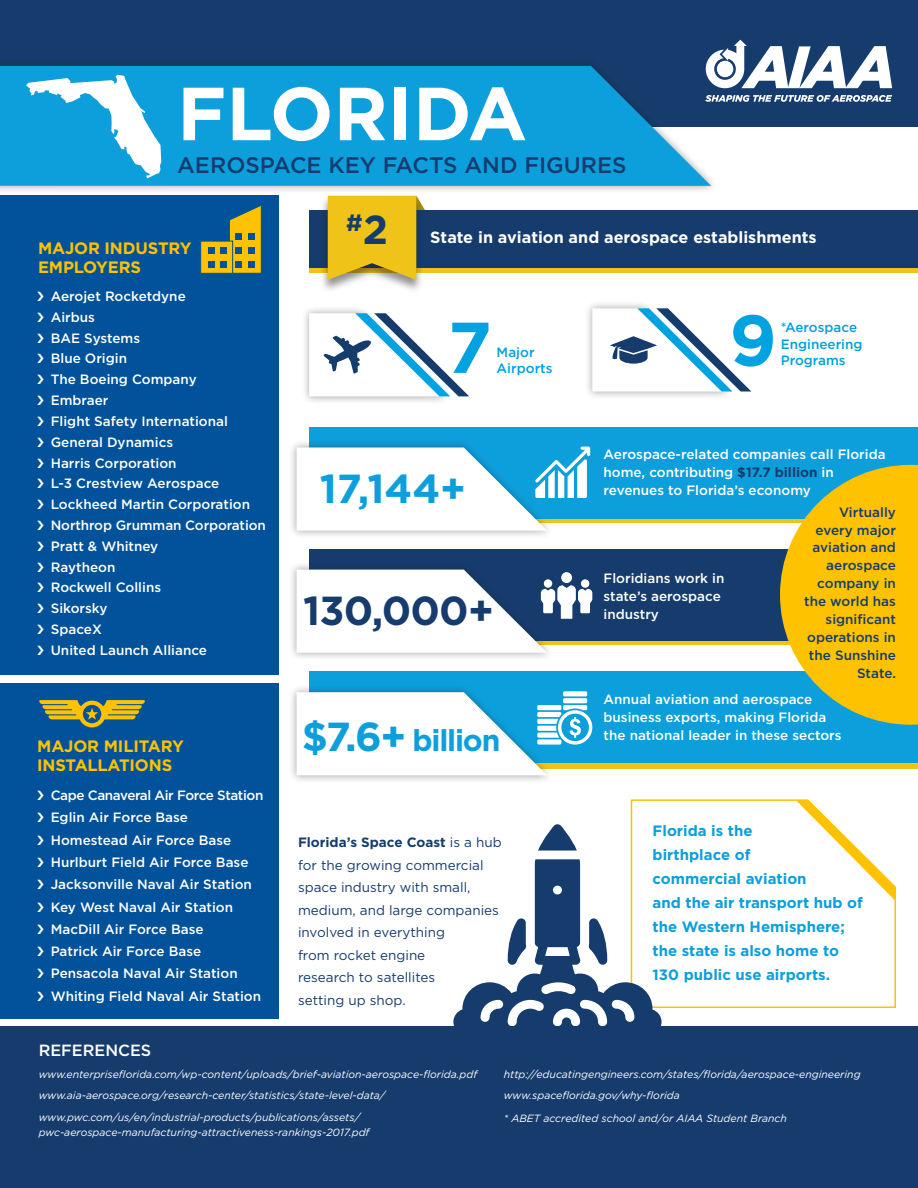
<style>
.page{position:relative;width:918px;height:1188px;background:#fff}
.page>*{position:absolute;margin:0;border:0;box-sizing:border-box;transform-origin:0 0}
.t1{font:700 75px "Gotham";color:#fff}
.t2{font:700 71.7px "Gotham";color:#00a2df}
.t3{font:700 40.5px "Gotham";letter-spacing:-.02em;color:#163c6d}
.t4{font:700 40.5px "Gotham";color:#0c9fdc}
.t5{font:700 30px "Gotham";letter-spacing:-.04em;color:#0c9fdc}
.t6{font:700 23.55px "Gotham";color:#163c6d}
.t7{font:500 22.5px "Gotham";color:#163c6d}
.t8{font:700 16.5px/19.5px "Gotham";letter-spacing:-.01em;color:#fec200}
.t9{font:700 16.2px "Gotham";color:#fff}
.t10{font:500 16.2px "Gotham";color:#fff}
.t11{font:700 15px/24px "Gotham";color:#0c9fdc}
.t12{font:500 13.5px/18px "Gotham";color:#fff}
.t13{font:13.5px/22.5px "Gotham";color:#163c6d}
.t14{font:500 13.5px/18px "Gotham";color:#163c6d;text-align:right}
.t15{font:500 13.5px/16.5px "Gotham";color:#00a2df}
.t16{font:500 13.5px "Gotham";letter-spacing:-.03em;color:#fff}
.t17{font:italic 10.5px/15px "Gotham";color:#fff}
.s1{font-size:40.5px}
.s2{font-weight:700}
.s3{font-weight:700;color:#163c6d}
</style>
<div class="page">
<div style="left:0;top:0;width:918px;height:126px;background:#163c6d"></div>
<div style="left:0;top:58px;width:718px;height:136px;background:#231f20;opacity:.4"></div>
<svg style="left:0;top:66px;width:711px;height:120px;background:#1299d4"></svg>
<svg style="left:26px;top:75px;width:135px;height:103px;background:#53bbe6"></svg>
<div style="left:0;top:1018px;width:918px;height:170px;background:#163c6d"></div>
<div style="left:309px;top:677px;width:609px;height:92px;background:#f0c318"></div>
<div style="left:309px;top:427px;width:609px;height:92px;background:#0c9fdc"></div>
<div style="left:309px;top:549px;width:609px;height:92px;background:#163c6d"></div>
<div style="left:309px;top:672px;width:609px;height:91px;background:#0c9fdc"></div>
<div style="left:288px;top:439px;width:266px;height:100px;background:#231f20;opacity:.4"></div>
<div style="left:288px;top:561px;width:266px;height:100px;background:#231f20;opacity:.4"></div>
<div style="left:288px;top:684px;width:266px;height:100px;background:#231f20;opacity:.4"></div>
<svg style="left:297px;top:570px;width:295px;height:83px"></svg>
<svg style="left:297px;top:691px;width:295px;height:84px"></svg>
<div style="left:309px;top:222px;width:609px;height:51px;background:#f0c318"></div>
<div style="left:309px;top:210px;width:609px;height:58px;background:#163c6d"></div>
<div style="left:320px;top:195px;width:104px;height:98px;background:#231f20;opacity:.5"></div>
<svg style="left:328px;top:196px;width:97px;height:84px;background:#dbb72a"></svg>
<div style="left:301px;top:305px;width:151px;height:100px;background:#231f20;opacity:.4"></div>
<svg style="left:309px;top:313px;width:160px;height:83px"></svg>
<div style="left:584px;top:300px;width:150px;height:100px;background:#231f20;opacity:.4"></div>
<svg style="left:592px;top:308px;width:159px;height:84px"></svg>
<div style="left:0;top:196px;width:279px;height:479px;background:#01529a"></div>
<svg style="left:229px;top:206px;width:32px;height:67px;background:#d5b018"></svg>
<div style="left:235px;top:247px;width:7px;height:7px;background:#01529a"></div>
<div style="left:235px;top:261px;width:7px;height:7px;background:#01529a"></div>
<div style="left:235px;top:233px;width:7px;height:7px;background:#01529a"></div>
<div style="left:248px;top:247px;width:7px;height:7px;background:#01529a"></div>
<div style="left:248px;top:261px;width:7px;height:7px;background:#01529a"></div>
<div style="left:248px;top:233px;width:7px;height:7px;background:#01529a"></div>
<div style="left:200px;top:241px;width:33px;height:33px;background:#fec200;border:1px solid #01529a"></div>
<div style="left:208px;top:247px;width:6px;height:7px;background:#01529a"></div>
<div style="left:208px;top:261px;width:6px;height:7px;background:#01529a"></div>
<div style="left:220px;top:247px;width:7px;height:7px;background:#01529a"></div>
<div style="left:220px;top:261px;width:7px;height:7px;background:#01529a"></div>
<svg style="left:297px;top:447px;width:293px;height:84px"></svg>
<div style="left:0;top:683px;width:279px;height:335px;background:#01529a"></div>
<svg style="left:39px;top:700px;width:106px;height:27px"></svg>
<svg style="left:780px;top:465px;width:138px;height:260px"></svg>
<svg style="left:630px;top:799px;width:266px;height:209px"></svg>
<svg style="left:453px;top:824px;width:209px;height:211px"></svg>
<svg style="left:706px;top:40px;width:186px;height:48px"></svg>
<svg style="left:705px;top:95px;width:187px;height:7px"></svg>
<p class="t1" style="left:177px;top:64px;width:351px">FLORIDA</p>
<p class="t7" style="left:177px;top:150px;width:451px">AEROSPACE KEY FACTS AND FIGURES</p>
<p class="t8" style="left:38px;top:238px;width:155px">MAJOR INDUSTRY<br>EMPLOYERS</p>
<p class="t12" style="left:51px;top:287px;width:137px">Aerojet Rocketdyne</p>
<p class="t12" style="left:51px;top:308px;width:46px">Airbus</p>
<p class="t12" style="left:51px;top:329px;width:91px">BAE Systems</p>
<p class="t12" style="left:51px;top:350px;width:78px">Blue Origin</p>
<p class="t12" style="left:51px;top:370px;width:147px">The Boeing Company</p>
<p class="t12" style="left:51px;top:391px;width:59px">Embraer</p>
<p class="t12" style="left:51px;top:412px;width:179px">Flight Safety International</p>
<p class="t12" style="left:51px;top:433px;width:124px">General Dynamics</p>
<p class="t12" style="left:51px;top:454px;width:127px">Harris Corporation</p>
<p class="t12" style="left:51px;top:474px;width:170px">L-3 Crestview Aerospace</p>
<p class="t12" style="left:51px;top:495px;width:201px">Lockheed Martin Corporation</p>
<p class="t12" style="left:51px;top:516px;width:217px">Northrop Grumman Corporation</p>
<p class="t12" style="left:51px;top:537px;width:109px">Pratt &amp; Whitney</p>
<p class="t12" style="left:51px;top:558px;width:66px">Raytheon</p>
<p class="t12" style="left:51px;top:579px;width:112px">Rockwell Collins</p>
<p class="t12" style="left:51px;top:599px;width:58px">Sikorsky</p>
<p class="t12" style="left:51px;top:620px;width:53px">SpaceX</p>
<p class="t12" style="left:51px;top:641px;width:158px">United Launch Alliance</p>
<p class="t8" style="left:37px;top:736px;width:148px">MAJOR MILITARY<br>INSTALLATIONS</p>
<p class="t16" style="left:51px;top:786px;width:214px">Cape Canaveral Air Force Station</p>
<p class="t12" style="left:51px;top:808px;width:139px">Eglin Air Force Base</p>
<p class="t12" style="left:51px;top:831px;width:182px">Homestead Air Force Base</p>
<p class="t12" style="left:51px;top:853px;width:199px">Hurlburt Field Air Force Base</p>
<p class="t12" style="left:51px;top:875px;width:203px">Jacksonville Naval Air Station</p>
<p class="t12" style="left:51px;top:898px;width:184px">Key West Naval Air Station</p>
<p class="t12" style="left:51px;top:920px;width:154px">MacDill Air Force Base</p>
<p class="t12" style="left:51px;top:942px;width:152px">Patrick Air Force Base</p>
<p class="t12" style="left:51px;top:965px;width:188px">Pensacola Naval Air Station</p>
<p class="t12" style="left:51px;top:987px;width:212px">Whiting Field Naval Air Station</p>
<p class="t6" style="left:346px;top:207px;width:43px">#<span class="s1">2</span></p>
<p class="t9" style="left:430px;top:227px;width:388px">State in aviation and aerospace establishments</p>
<p class="t2" style="left:447px;top:300px;width:46px">7</p>
<p class="t15" style="left:497px;top:344px;width:39px">Major</p>
<p class="t15" style="left:497px;top:360px;width:57px">Airports</p>
<p class="t2" style="left:729px;top:293px;width:49px">9</p>
<p class="t15" style="left:781px;top:319px;width:78px">*Aerospace</p>
<p class="t15" style="left:781px;top:336px;width:83px">Engineering<br>Programs</p>
<p class="t4" style="left:320px;top:462px;width:148px">17,144+</p>
<p class="t3" style="left:303px;top:584px;width:192px">130,000+</p>
<p class="t5" style="left:302px;top:721px;width:200px"><span class="s1">$7.6+</span> billion</p>
<p class="t13" style="left:298px;top:831px;width:205px"><span class="s2">Florida’s Space Coast</span> is a hub for the growing commercial space industry with small, medium, and large companies involved in everything</p>
<p class="t13" style="left:298px;top:944px;width:129px">from rocket engine</p>
<p class="t13" style="left:298px;top:966px;width:139px">research to satellites</p>
<p class="t13" style="left:298px;top:989px;width:109px">setting up shop.</p>
<p class="t12" style="left:604px;top:445px;width:284px">Aerospace-related companies call Florida home, contributing <span class="s3">$17.7 billion</span> in revenues to Florida’s economy</p>
<p class="t12" style="left:604px;top:569px;width:122px">Floridians work in state’s aerospace industry</p>
<p class="t14" style="left:804px;top:503px;width:93px">Virtually every major aviation and aerospace company in the world has significant operations in the Sunshine<br>State.</p>
<p class="t12" style="left:604px;top:690px;width:240px">Annual aviation and aerospace business exports, making Florida the national leader in these sectors</p>
<p class="t11" style="left:653px;top:819px;width:101px">Florida is the</p>
<p class="t11" style="left:653px;top:843px;width:212px">birthplace of<br>commercial aviation<br>and the air transport hub of the Western Hemisphere; the state is also home to<br>130 public use airports.</p>
<p class="t10" style="left:39px;top:1040px;width:114px">REFERENCES</p>
<p class="t17" style="left:39px;top:1066px;width:440px">www.enterpriseflorida.com/wp-content/uploads/brief-aviation-aerospace-florida.pdf</p>
<p class="t17" style="left:39px;top:1088px;width:348px">www.aia-aerospace.org/research-center/statistics/state-level-data/</p>
<p class="t17" style="left:39px;top:1109px;width:332px">www.pwc.com/us/en/industrial-products/publications/assets/ pwc-aerospace-manufacturing-attractiveness-rankings-2017.pdf</p>
<p class="t17" style="left:504px;top:1066px;width:358px">http://educatingengineers.com/states/florida/aerospace-engineering</p>
<p class="t17" style="left:504px;top:1088px;width:178px">www.spaceflorida.gov/why-florida</p>
<p class="t17" style="left:504px;top:1111px;width:285px">* ABET accredited school and/or AIAA Student Branch</p>
</div>
